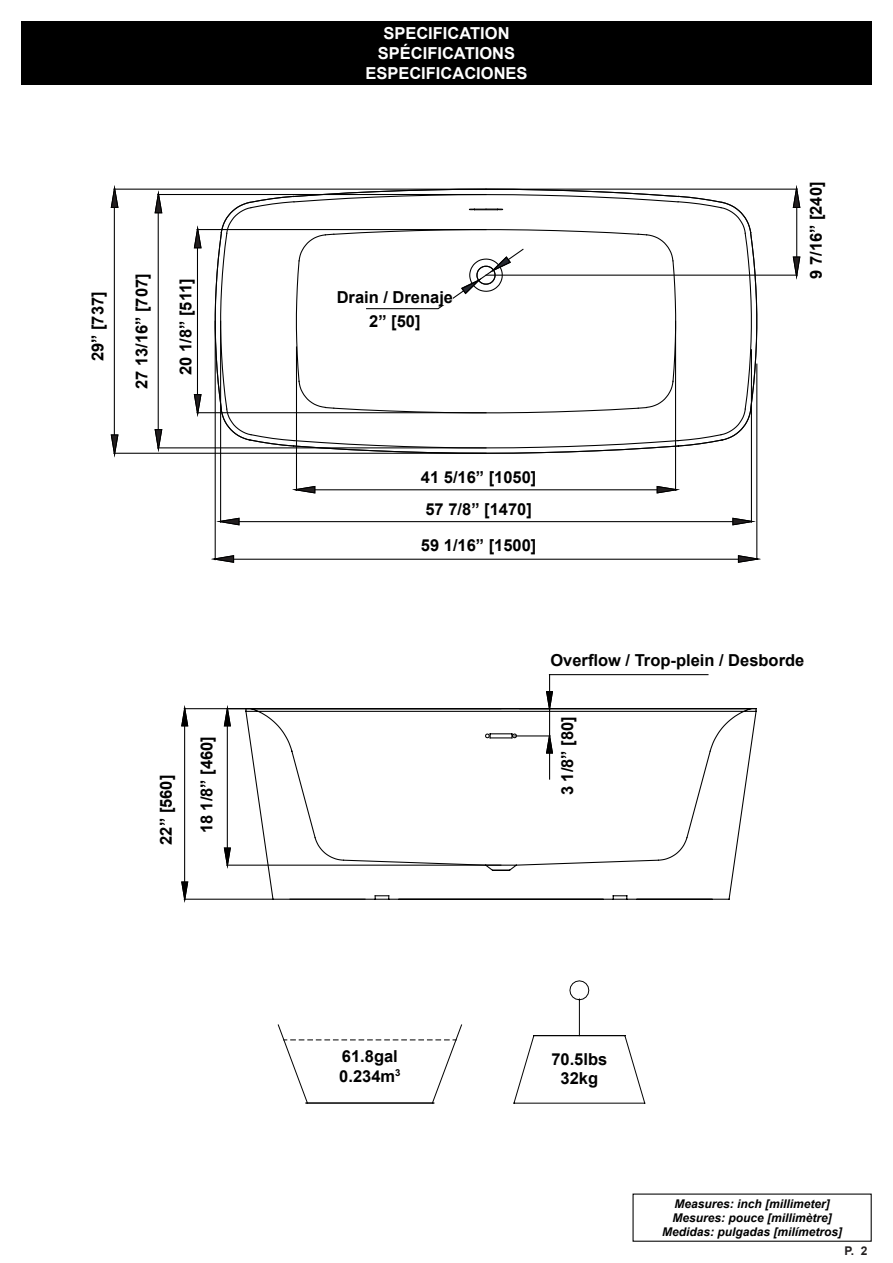
<style>
.page{position:relative;width:893px;height:1263px;background:#fff}
.page>*{position:absolute;margin:0;border:0;box-sizing:border-box;transform-origin:0 0}
.t1{font:700 16.5px "Arial";color:#000}
.t2{font:700 16.5px "Arial";color:#fff}
.t3{font:italic 700 12px "Arial";color:#000}
.t4{font:700 12px "Arial";color:#231f20}
</style>
<div class="page">
<div style="left:21px;top:21px;width:851px;height:64px;background:#000"></div>
<svg style="left:513px;top:980px;width:132px;height:124px"></svg>
<svg style="left:277px;top:1024px;width:185px;height:80px"></svg>
<hr style="left:114px;top:189px;width:372px;height:1px;background:#000">
<hr style="left:114px;top:453px;width:372px;height:1px;background:#000">
<hr style="left:114px;top:207px;width:1px;height:228px;background:#000">
<svg style="left:110px;top:185px;width:9px;height:24px"></svg>
<svg style="left:110px;top:434px;width:9px;height:24px"></svg>
<hr style="left:158px;top:194px;width:328px;height:1px;background:#000">
<hr style="left:158px;top:447px;width:328px;height:1px;background:#000">
<hr style="left:158px;top:212px;width:1px;height:218px;background:#000">
<svg style="left:154px;top:188px;width:9px;height:26px"></svg>
<svg style="left:154px;top:428px;width:9px;height:26px"></svg>
<hr style="left:197px;top:229px;width:289px;height:1px;background:#000">
<hr style="left:197px;top:412px;width:289px;height:1px;background:#000">
<hr style="left:197px;top:247px;width:1px;height:148px;background:#000">
<svg style="left:193px;top:225px;width:9px;height:24px"></svg>
<svg style="left:193px;top:393px;width:9px;height:24px"></svg>
<hr style="left:215px;top:321px;width:1px;height:239px;background:#000">
<hr style="left:756px;top:364px;width:1px;height:195px;background:#000">
<hr style="left:233px;top:559px;width:506px;height:1px;background:#000">
<svg style="left:211px;top:554px;width:24px;height:9px"></svg>
<svg style="left:737px;top:554px;width:24px;height:9px"></svg>
<hr style="left:296px;top:347px;width:1px;height:143px;background:#000">
<hr style="left:675px;top:321px;width:1px;height:169px;background:#000">
<hr style="left:314px;top:489px;width:344px;height:1px;background:#000">
<svg style="left:292px;top:486px;width:24px;height:8px"></svg>
<svg style="left:656px;top:485px;width:24px;height:9px"></svg>
<hr style="left:220px;top:321px;width:1px;height:201px;background:#000">
<hr style="left:751px;top:350px;width:1px;height:172px;background:#000">
<hr style="left:239px;top:521px;width:494px;height:1px;background:#000">
<svg style="left:214px;top:517px;width:26px;height:9px"></svg>
<svg style="left:732px;top:517px;width:26px;height:9px"></svg>
<hr style="left:486px;top:189px;width:311px;height:1px;background:#000">
<hr style="left:486px;top:275px;width:311px;height:1px;background:#000">
<hr style="left:796px;top:208px;width:1px;height:49px;background:#000">
<svg style="left:792px;top:185px;width:9px;height:24px"></svg>
<svg style="left:792px;top:256px;width:9px;height:24px"></svg>
<svg style="left:680px;top:188px;width:77px;height:265px"></svg>
<svg style="left:214px;top:188px;width:466px;height:266px"></svg>
<div style="left:337px;top:289px;width:116px;height:16px;background:#fff"></div>
<hr style="left:227px;top:865px;width:274px;height:1px;background:#000">
<hr style="left:227px;top:726px;width:1px;height:122px;background:#000">
<svg style="left:223px;top:847px;width:9px;height:22px"></svg>
<svg style="left:223px;top:705px;width:9px;height:22px"></svg>
<svg style="left:546px;top:675px;width:8px;height:33px"></svg>
<svg style="left:245px;top:708px;width:512px;height:192px"></svg>
<hr style="left:184px;top:899px;width:89px;height:1px;background:#000">
<hr style="left:184px;top:708px;width:62px;height:1px;background:#000">
<hr style="left:184px;top:726px;width:1px;height:156px;background:#000">
<svg style="left:181px;top:881px;width:8px;height:22px"></svg>
<svg style="left:246px;top:709px;width:28px;height:191px"></svg>
<svg style="left:181px;top:705px;width:8px;height:22px"></svg>
<hr style="left:549px;top:674px;width:159px;height:1px;background:#000">
<p class="t1" style="left:86px;top:361px;width:71px;rotate:-90deg">29” [737]</p>
<p class="t1" style="left:130px;top:389px;width:117px;rotate:-90deg">27 13/16” [707]</p>
<p class="t1" style="left:174px;top:375px;width:98px;rotate:-90deg">20 1/8” [511]</p>
<p class="t1" style="left:154px;top:845px;width:71px;rotate:-90deg">22” [560]</p>
<p class="t1" style="left:195px;top:833px;width:99px;rotate:-90deg">18 1/8” [460]</p>
<p class="t2" style="left:383px;top:22px;width:128px">SPECIFICATION</p>
<p class="t2" style="left:378px;top:42px;width:139px">SPÉCIFICATIONS</p>
<p class="t2" style="left:365px;top:62px;width:164px">ESPECIFICACIONES</p>
<p class="t1" style="left:337px;top:286px;width:118px">Drain / Drenaje</p>
<p class="t1" style="left:369px;top:310px;width:53px">2” [50]</p>
<p class="t1" style="left:804px;top:279px;width:99px;rotate:-90deg">9 7/16” [240]</p>
<p class="t1" style="left:421px;top:466px;width:117px">41 5/16” [1050]</p>
<p class="t1" style="left:425px;top:498px;width:108px">57 7/8” [1470]</p>
<p class="t1" style="left:421px;top:533px;width:117px">59 1/16” [1500]</p>
<p class="t1" style="left:550px;top:649px;width:255px">Overflow / Trop-plein / Desborde</p>
<p class="t1" style="left:556px;top:795px;width:80px;rotate:-90deg">3 1/8” [80]</p>
<p class="t1" style="left:342px;top:1045px;width:57px">61.8gal</p>
<p class="t1" style="left:339px;top:1064px;width:63px">0.234m<sup>3</sup></p>
<p class="t1" style="left:551px;top:1047px;width:57px">70.5lbs</p>
<p class="t1" style="left:561px;top:1067px;width:39px">32kg</p>
<p class="t3" style="left:674px;top:1195px;width:157px">Measures: inch [millimeter]</p>
<p class="t3" style="left:672px;top:1210px;width:161px">Mesures: pouce [millimètre]</p>
<p class="t3" style="left:662px;top:1224px;width:182px">Medidas: pulgadas [milímetros]</p>
<p class="t4" style="left:844px;top:1242px;width:25px">P. 2</p>
</div>
